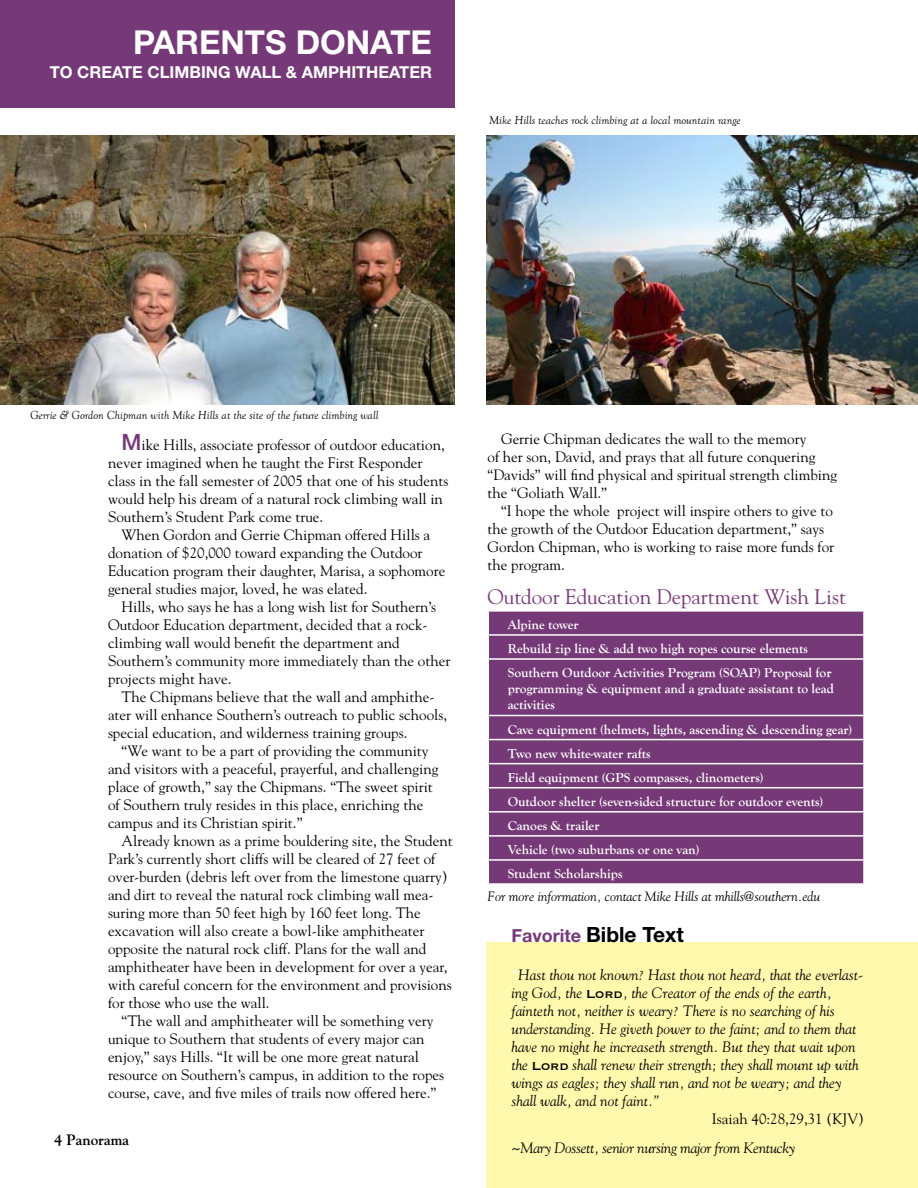
<style>
.page{position:relative;width:918px;height:1188px;background:#fff}
.page>*{position:absolute;margin:0;border:0;box-sizing:border-box;transform-origin:0 0}
.t1{font:700 33px "Helvetica Neue";color:#fff}
.t2{font:21px "Goudy";color:#763978}
.t3{font:700 21px "Helvetica Neue";color:#000}
.t4{font:700 16.5px "Helvetica Neue";color:#fff}
.t5{font:15px/18px "Goudy";color:#000}
.t6{font:italic 15px/18px "Goudy";color:#000}
.t7{font:italic 15px "Goudy";letter-spacing:-.02em;color:#000}
.t8{font:700 15px "Goudy";color:#000}
.t9{font:700 13.5px/24.2px "Goudy Old Style T";color:#fff}
.t10{font:italic 13.5px "Goudy";color:#000}
.t11{font:italic 12px "Goudy Old Style T";color:#000}
.s1{font-family:"Helvetica Neue";font-weight:500;font-size:22.5px;color:#763978}
.s2{font-size:18px;color:#763978}
.s3{color:#fff}
.s4{font-family:"Copperplate";font-style:normal}
</style>
<div class="page">
<div style="left:489px;top:612px;width:374px;height:271px;background:#763978"></div>
<hr style="left:488px;top:634px;width:377px;height:2px;background:#fff">
<hr style="left:488px;top:658px;width:377px;height:2px;background:#fff">
<hr style="left:488px;top:715px;width:377px;height:1px;background:#fff">
<hr style="left:488px;top:739px;width:377px;height:1px;background:#fff">
<hr style="left:488px;top:763px;width:377px;height:1px;background:#fff">
<hr style="left:488px;top:787px;width:377px;height:1px;background:#fff">
<hr style="left:488px;top:811px;width:377px;height:2px;background:#fff">
<hr style="left:488px;top:835px;width:377px;height:2px;background:#fff">
<hr style="left:488px;top:859px;width:377px;height:2px;background:#fff">
<div style="left:0;top:0;width:454px;height:108px;background:#763978"></div>
<div style="left:486px;top:943px;width:432px;height:245px;background:#fff9ad"></div>
<img style="left:0;top:135px;width:454px;height:270px">
<img style="left:486px;top:136px;width:432px;height:269px">
<h1 class="t1" style="left:133px;top:22px;width:300px">PARENTS DONATE</h1>
<p class="t4" style="left:50px;top:62px;width:130px">TO CREATE CLIMBI</p>
<p class="t4" style="left:206px;top:62px;width:108px">NG WALL &amp; AMPHI</p>
<p class="t4" style="left:356px;top:62px;width:77px">THEATER</p>
<p class="t11" style="left:489px;top:114px;width:253px">Mike Hills teaches rock climbing at a local mountain range</p>
<p class="t11" style="left:30px;top:409px;width:350px">Gerrie &amp; Gordon Chipman with Mike Hills at the site of the future climbing wall</p>
<p class="t5" style="left:108px;top:435px;width:342px;text-indent:14px"><span class="s1">M</span>ike Hills, associate professor of outdoor education, never imagined when he taught the First Responder class in the fall semester of 2005 that one of his students would help his dream of a natural rock climbing wall in Southern’s Student Park come true.</p>
<p class="t5" style="left:108px;top:525px;width:339px;text-indent:14px">When Gordon and Gerrie Chipman offered Hills a donation of $20,000 toward expanding the Outdoor Education program their daughter, Marisa, a sophomore general studies major, loved, he was elated.</p>
<p class="t5" style="left:108px;top:597px;width:344px;text-indent:14px">Hills, who says he has a long wish list for Southern’s Outdoor Education department, decided that a rock&shy;climbing wall would benefit the department and Southern’s community more immediately than the other projects might have.</p>
<p class="t5" style="left:108px;top:687px;width:341px;text-indent:14px">The Chipmans believe that the wall and amphithe&shy;ater will enhance Southern’s outreach to public schools, special education, and wilderness training groups.</p>
<p class="t5" style="left:108px;top:741px;width:332px;text-indent:14px">“We want to be a part of providing the community and visitors with a peaceful, prayerful, and challenging place of growth,” say the Chipmans. “The sweet spirit of Southern truly resides in this place, enriching the campus and its Christian spirit.”</p>
<p class="t5" style="left:108px;top:831px;width:346px;text-indent:14px">Already known as a prime bouldering site, the Student Park’s currently short cliffs will be cleared of 27 feet of over-burden (debris left over from the limestone quarry) and dirt to reveal the natural rock climbing wall mea&shy;suring more than 50 feet high by 160 feet long. The excavation will also create a bowl-like amphitheater opposite the natural rock cliff. Plans for the wall and amphitheater have been in development for over a year, with careful concern for the environment and provisions for those who use the wall.</p>
<p class="t5" style="left:108px;top:1011px;width:338px;text-indent:14px">“The wall and amphitheater will be something very unique to Southern that students of every major can enjoy,” says Hills. “It will be one more great natural resource on Southern’s campus, in addition to the ropes course, cave, and five miles of trails now offered here.”</p>
<p class="t8" style="left:67px;top:1131px;width:64px">Panorama</p>
<p class="t5" style="left:488px;top:430px;width:351px;text-indent:14px">Gerrie Chipman dedicates the wall to the memory<br>of her son, David, and prays that all future conquering “Davids” will find physical and spiritual strength climbing the “Goliath Wall.”</p>
<p class="t5" style="left:488px;top:502px;width:348px;text-indent:14px">“I hope the whole project will inspire others to give to the growth of the Outdoor Education department,” says Gordon Chipman, who is working to raise more funds for the program.</p>
<h2 class="t2" style="left:488px;top:584px;width:360px">Outdoor Education Department Wish List</h2>
<p class="t9" style="left:508px;top:613px;width:325px">Alpine tower<br>Rebuild zip line &amp; add two high ropes course elements<br>Southern Outdoor Activities Program (SOAP) Proposal for</p>
<p class="t9" style="left:508px;top:681px;width:328px;line-height:16.2px">programming &amp; equipment and a graduate assistant to lead activities</p>
<p class="t9" style="left:508px;top:717px;width:346px">Cave equipment (helmets, lights, ascending &amp; descending gear)<br>Two new white-water rafts<br>Field equipment (GPS compasses, clinometers)<br>Outdoor shelter (seven-sided structure for outdoor events)<br>Canoes &amp; trailer<br>Vehicle (two suburbans or one van)<br>Student Scholarships</p>
<p class="t10" style="left:488px;top:888px;width:334px">For more information, contact Mike Hills at mhills@southern.edu</p>
<h2 class="t3" style="left:512px;top:921px;width:174px"><span class="s2">FAVORITE</span> BIBLE TEXT</h2>
<p class="t6" style="left:512px;top:965px;width:353px"><span class="s3">“</span>Hast thou not known? Hast thou not heard, that the everlast&shy;ing God, the <span class="s4">Lord</span>, the Creator of the ends of the earth, fainteth not, neither is weary? There is no searching of his understanding. He giveth power to the faint; and to them that have no might he increaseth strength. But they that wait upon the <span class="s4">Lord</span> shall renew their strength; they shall mount up with wings as eagles; they shall run, and not be weary; and they shall walk, and not faint.”</p>
<p class="t5" style="left:712px;top:1109px;width:154px">Isaiah 40:28,29,31 (KJV)</p>
<p class="t7" style="left:512px;top:1138px;width:286px">~Mary Dossett, senior nursing major from Kentucky</p>
</div>
